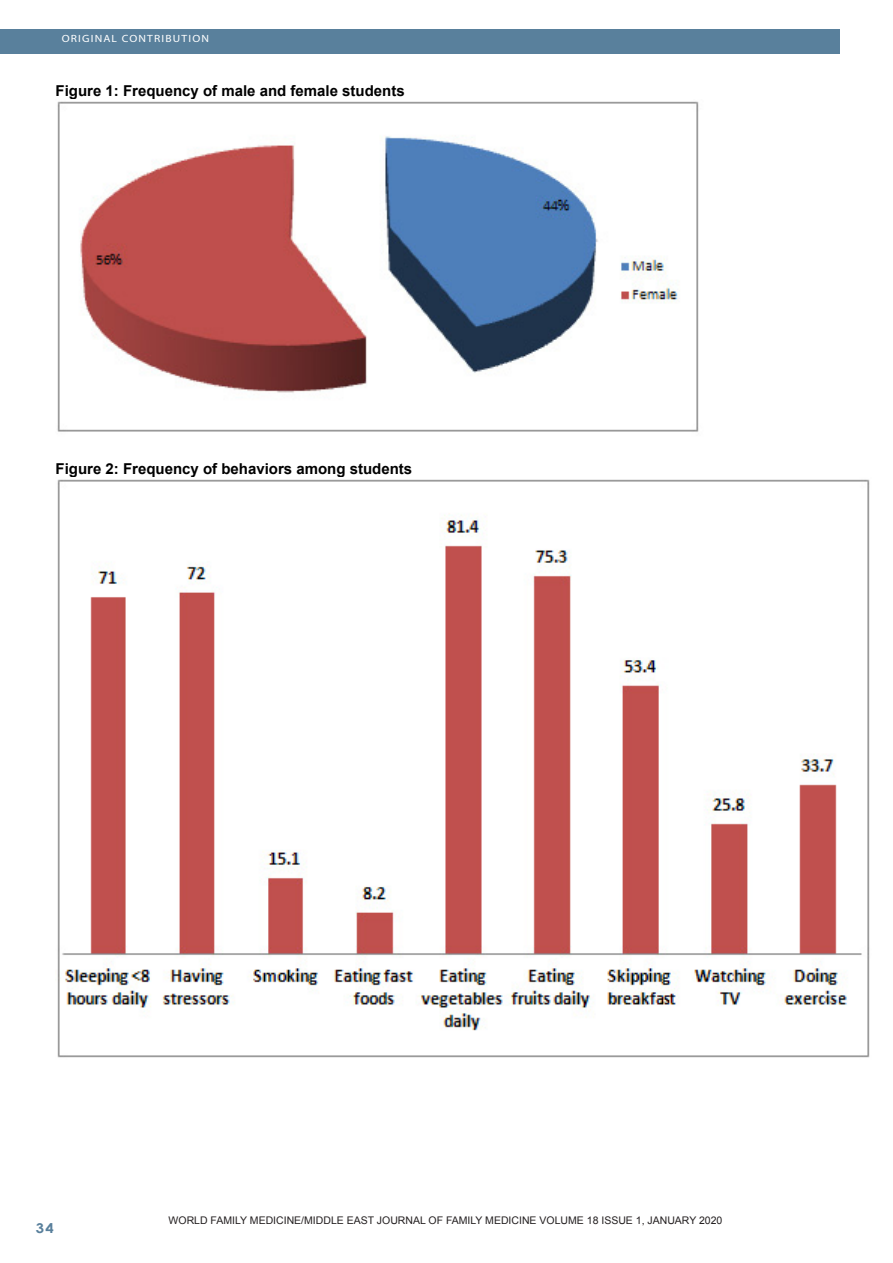
<style>
.page{position:relative;width:893px;height:1263px;background:#fff}
.page>*{position:absolute;margin:0;border:0;box-sizing:border-box;transform-origin:0 0}
.Footnote_Text{font:700 15px "Arial";color:#000}
.t1{font:700 13.5px "Century Gothic";color:#59809c;scale:1.1 1}
.Footnote_Text-2{font:10.5px "Arial";color:#231f20}
.t2{font:10.5px "Myriad";letter-spacing:.1em;color:#fff;scale:1.1 1}
</style>
<div class="page">
<div style="left:0;top:30px;width:840px;height:24px;background:#59809c"></div>
<img style="left:57px;top:101px;width:642px;height:331px">
<img style="left:57px;top:479px;width:813px;height:579px">
<p class="t2" style="left:62px;top:34px;width:135px">ORIGINAL CONTRIBUTION</p>
<p class="Footnote_Text" style="left:56px;top:81px;width:351px">Figure 1: Frequency of male and female students</p>
<p class="Footnote_Text" style="left:56px;top:459px;width:358px">Figure 2: Frequency of behaviors among students</p>
<p class="t1" style="left:36px;top:1217px;width:18px">34</p>
<p class="Footnote_Text-2" style="left:169px;top:1214px;width:555px">WORLD FAMILY MEDICINE/MIDDLE EAST JOURNAL OF FAMILY MEDICINE VOLUME 18 ISSUE 1, JANUARY 2020</p>
</div>
